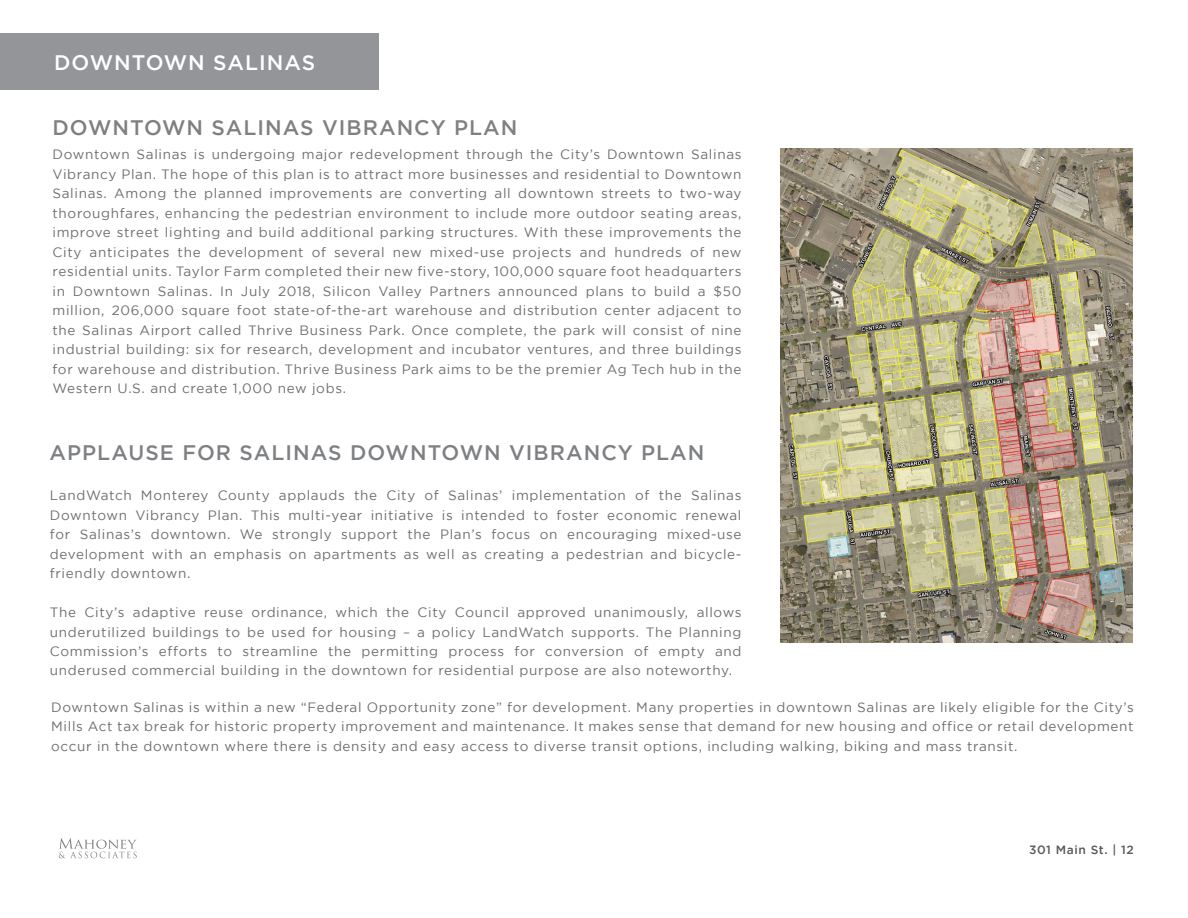
<style>
.page{position:relative;width:1188px;height:918px;background:#fff}
.page>*{position:absolute;margin:0;border:0;box-sizing:border-box;transform-origin:0 0}
.t1{font:500 21px "Gotham";letter-spacing:.05em;color:#7e8083}
.t2{font:500 21px "Gotham";letter-spacing:.05em;color:#fff}
.t3{font:13.5px/19.5px "Gotham";letter-spacing:.05em;color:#6d6e71;text-align:justify}
.t4{font:500 12px "Gotham";letter-spacing:.05em;color:#58595b}
</style>
<div class="page">
<img style="left:780px;top:148px;width:352px;height:495px">
<div style="left:0;top:33px;width:378px;height:57px;background:#939598"></div>
<svg style="left:59px;top:838px;width:78px;height:20px"></svg>
<h1 class="t2" style="left:54px;top:51px;width:263px">DOWNTOWN SALINAS</h1>
<h1 class="t1" style="left:52px;top:116px;width:466px">DOWNTOWN SALINAS VIBRANCY PLAN</h1>
<p class="t3" style="left:52px;top:144px;width:691px">Downtown Salinas is undergoing major redevelopment through the City’s Downtown Salinas Vibrancy Plan. The hope of this plan is to attract more businesses and residential to Downtown Salinas. Among the planned improvements are converting all downtown streets to two-way thoroughfares, enhancing the pedestrian environment to include more outdoor seating areas, improve street lighting and build additional parking structures. With these improvements the City anticipates the development of several new mixed-use projects and hundreds of new residential units. Taylor Farm completed their new five-story, 100,000 square foot headquarters in Downtown Salinas. In July 2018, Silicon Valley Partners announced plans to build a $50 million, 206,000 square foot state-of-the-art warehouse and distribution center adjacent to the Salinas Airport called Thrive Business Park. Once complete, the park will consist of nine industrial building: six for research, development and incubator ventures, and three buildings for warehouse and distribution. Thrive Business Park aims to be the premier Ag Tech hub in the Western U.S. and create 1,000 new jobs.</p>
<h1 class="t1" style="left:50px;top:441px;width:657px">APPLAUSE FOR SALINAS DOWNTOWN VIBRANCY PLAN</h1>
<p class="t3" style="left:50px;top:485px;width:693px">LandWatch Monterey County applauds the City of Salinas’ implementation of the Salinas Downtown Vibrancy Plan. This multi-year initiative is intended to foster economic renewal for Salinas’s downtown. We strongly support the Plan’s focus on encouraging mixed-use development with an emphasis on apartments as well as creating a pedestrian and bicycle&shy;friendly downtown.</p>
<p class="t3" style="left:50px;top:602px;width:693px">The City’s adaptive reuse ordinance, which the City Council approved unanimously, allows underutilized buildings to be used for housing – a policy LandWatch supports. The Planning Commission’s efforts to streamline the permitting process for conversion of empty and underused commercial building in the downtown for residential purpose are also noteworthy.</p>
<p class="t3" style="left:51px;top:697px;width:1084px">Downtown Salinas is within a new “Federal Opportunity zone” for development. Many properties in downtown Salinas are likely eligible for the City’s Mills Act tax break for historic property improvement and maintenance. It makes sense that demand for new housing and office or retail development occur in the downtown where there is density and easy access to diverse transit options, including walking, biking and mass transit.</p>
<p class="t4" style="left:1029px;top:843px;width:106px">301 Main St. | 12</p>
</div>
